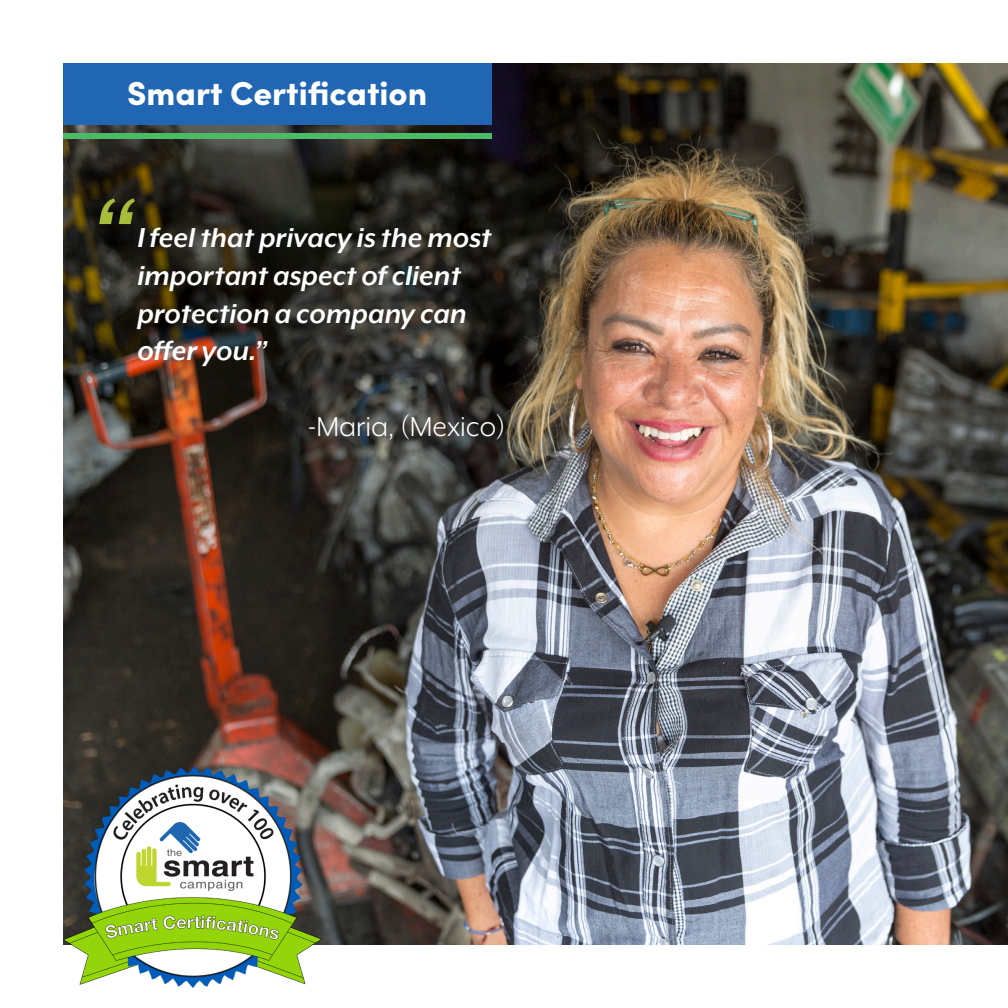
<style>
.page{position:relative;width:1008px;height:1008px;background:#fff}
.page>*{position:absolute;margin:0;border:0;box-sizing:border-box;transform-origin:0 0}
.t1{font:italic 700 105px "Mr Eaves XL Mod OT";color:#a7bc39}
.t2{font:900 33.25px "Sofia Pro";color:#fff}
.t3{font:italic 700 31.5px/37.8px "Mr Eaves XL Mod OT";color:#fff}
.t4{font:31.5px "Mr Eaves XL Mod OT";color:#fff}
</style>
<div class="page">
<img style="left:63px;top:63px;width:945px;height:882px">
<div style="left:63px;top:63px;width:428px;height:61px;background:#2066b2"></div>
<div style="left:63px;top:133px;width:428px;height:6px;background:#4dba68"></div>
<img style="left:63px;top:766px;width:258px;height:222px">
<p class="t2" style="left:127px;top:67px;width:301px">Smart Certification</p>
<p class="t1" style="left:91px;top:178px;width:44px">“</p>
<p class="t3" style="left:137px;top:219px;width:355px">I feel that privacy is the most important aspect of client protection a company can offer you.”</p>
<p class="t4" style="left:308px;top:411px;width:199px">-Maria, (Mexico)</p>
</div>
